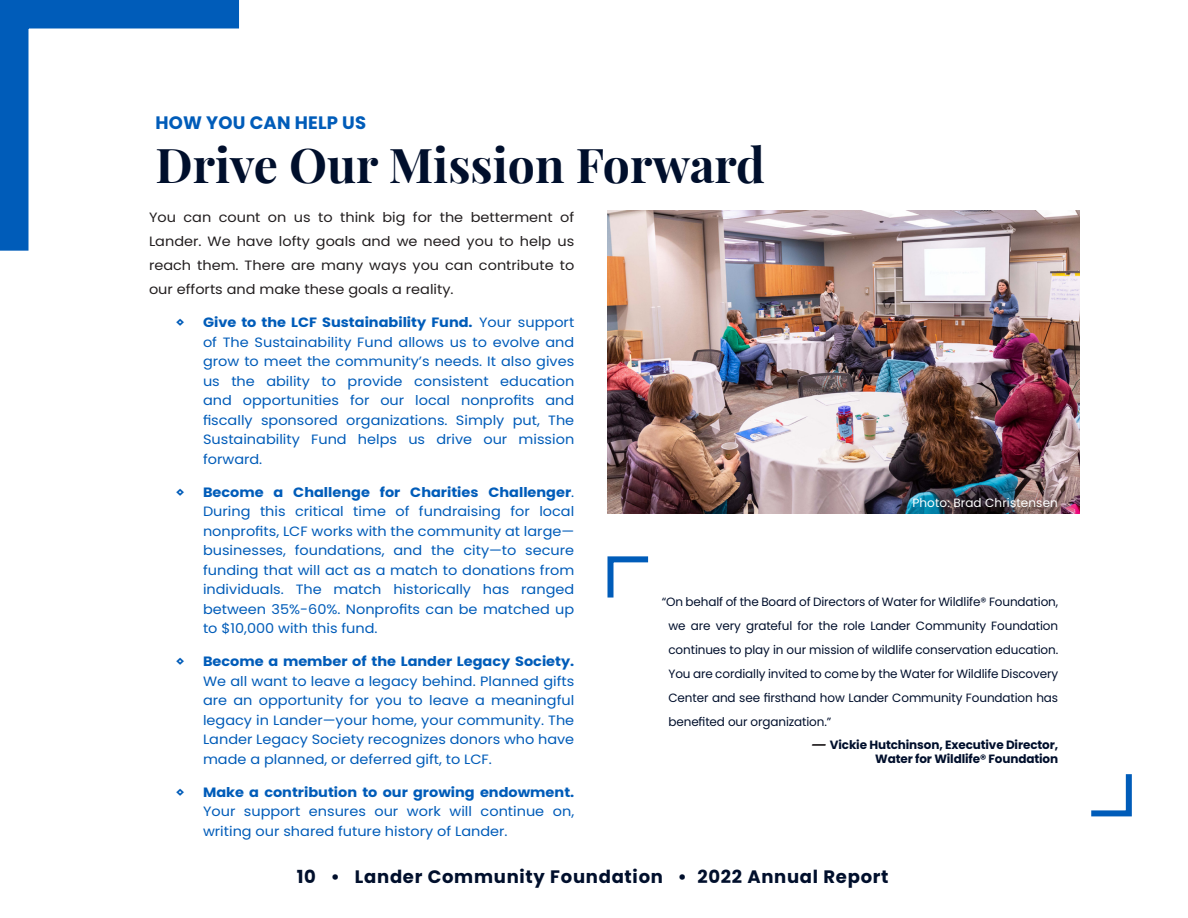
<style>
.page{position:relative;width:1188px;height:918px;background:#fff}
.page>*{position:absolute;margin:0;border:0;box-sizing:border-box;transform-origin:0 0}
.t1{font:700 48px "Playfair Display";color:#000f2c}
.t2{font:700 18px "Poppins";letter-spacing:.04em;color:#000f2c}
.t3{font:700 18px "Poppins";letter-spacing:.01em;color:#005cb9}
.Body_-_Small{font:italic 700 15px "Open Sans";color:#231f20}
.t4{font:13.5px/19.5px "Poppins";color:#005cb9;text-align:justify;scale:1.07 1}
.Body{font:13.5px/24px "Poppins";color:#231f20;text-align:justify;scale:1.07 1}
.t5{font:700 13.5px "Poppins";color:#005cb9;scale:1.07 1}
.Body_-_Small-2{font:12px/24px "Poppins";letter-spacing:-.01em;color:#000f2c;text-align:justify}
.Body_-_Small-3{font:700 12px/14.4px "Poppins";letter-spacing:-.01em;color:#000f2c;text-align:right}
.Body_-_Small-4{font:12px "Poppins";letter-spacing:.01em;color:#fff}
.s1{font-weight:700}
</style>
<div class="page">
<svg style="left:0;top:0;width:239px;height:251px"></svg>
<svg style="left:607px;top:556px;width:42px;height:42px"></svg>
<svg style="left:1091px;top:774px;width:41px;height:43px"></svg>
<img style="left:608px;top:211px;width:472px;height:303px">
<p class="t3" style="left:155px;top:113px;width:212px">HOW YOU CAN HELP US</p>
<p class="t1" style="left:155px;top:127px;width:611px">Drive Our Mission Forward</p>
<p class="Body" style="left:149px;top:206px;width:399px">You can count on us to think big for the betterment of Lander. We have lofty goals and we need you to help us reach them. There are many ways you can contribute to our efforts and make these goals a reality.</p>
<p class="t5" style="left:176px;top:315px;width:9px">◊</p>
<p class="t4" style="left:203px;top:313px;width:348px"><span class="s1">Give to the LCF Sustainability Fund.</span> Your support of The Sustainability Fund allows us to evolve and grow to meet the community’s needs. It also gives us the ability to provide consistent education and opportunities for our local nonprofits and fiscally sponsored organizations. Simply put, The Sustainability Fund helps us drive our mission forward.</p>
<p class="t5" style="left:176px;top:484px;width:9px">◊</p>
<p class="t4" style="left:203px;top:482px;width:349px"><span class="s1">Become a Challenge for Charities Challenger</span>.<br>During this critical time of fundraising for local nonprofits, LCF works with the community at large— businesses, foundations, and the city—to secure funding that will act as a match to donations from individuals. The match historically has ranged between 35%-60%. Nonprofits can be matched up to $10,000 with this fund.</p>
<p class="t5" style="left:176px;top:654px;width:9px">◊</p>
<p class="t4" style="left:203px;top:652px;width:349px"><span class="s1">Become a member of the Lander Legacy Society.<br></span>We all want to leave a legacy behind. Planned gifts are an opportunity for you to leave a meaningful legacy in Lander—your home, your community. The Lander Legacy Society recognizes donors who have made a planned, or deferred gift, to LCF.</p>
<p class="t5" style="left:176px;top:784px;width:9px">◊</p>
<p class="t4" style="left:203px;top:782px;width:348px"><span class="s1">Make a contribution to our growing endowment.<br></span>Your support ensures our work will continue on, writing our shared future history of Lander.</p>
<p class="Body_-_Small-4" style="left:912px;top:496px;width:147px">Photo: Brad Christensen</p>
<p class="Body_-_Small-2" style="left:668px;top:590px;width:391px;text-indent:-7px">“On behalf of the Board of Directors of Water for Wildlife® Foundation, we are very grateful for the role Lander Community Foundation continues to play in our mission of wildlife conservation education.<br>You are cordially invited to come by the Water for Wildlife Discovery Center and see firsthand how Lander Community Foundation has benefited our organization.”</p>
<p class="Body_-_Small-3" style="left:830px;top:738px;width:230px">Vickie Hutchinson, Executive Director,<br>Water for Wildlife® Foundation</p>
<p class="Body_-_Small" style="left:812px;top:733px;width:16px">—</p>
<h2 class="t2" style="left:297px;top:866px;width:593px">10 • Lander Community Foundation • 2022 Annual Report</h2>
</div>
